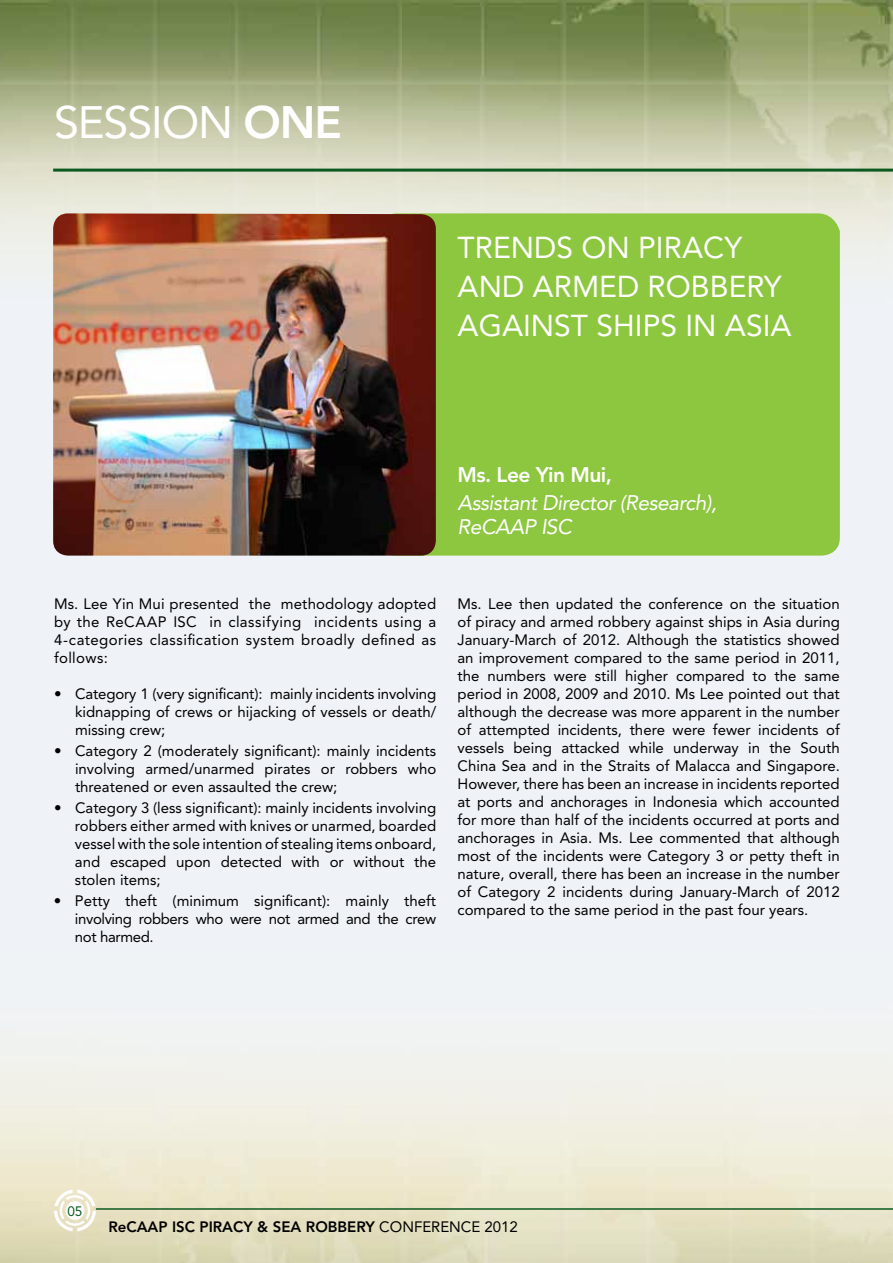
<style>
.page{position:relative;width:893px;height:1263px;background:#fff}
.page>*{position:absolute;margin:0;border:0;box-sizing:border-box;transform-origin:0 0}
.t1{font:45px "Avenir LT Std";color:#fff}
.t2{font:30px/39px "Avenir LT Std";color:#fff}
.t3{font:italic 21px/24px "Avenir LT Std";letter-spacing:-.025em;color:#fff}
.t4{font:800 21px "Avenir LT Std";color:#fff}
.t5{font:15px/18px "Avenir LT Std";color:#000;text-align:justify}
.t6{font:800 15px "Avenir LT Std";color:#000}
.t7{font:13.65px "Avenir LT Std";color:#0a5a1f}
.s1{font-weight:800}
.s2{font-weight:400}
</style>
<div class="page">
<img style="left:0;top:0;width:893px;height:176px">
<div style="left:436px;top:213px;width:404px;height:343px;background:#8dc63f"></div>
<img style="left:53px;top:213px;width:383px;height:343px">
<hr style="left:53px;top:169px;width:840px;height:3px;background:#0a5a1f">
<svg style="left:54px;top:1190px;width:42px;height:41px"></svg>
<hr style="left:96px;top:1208px;width:797px;height:2px;background:#0a5a1f">
<h1 class="t1" style="left:54px;top:96px;width:290px">session <span class="s1">one</span></h1>
<h2 class="t2" style="left:458px;top:228px;width:326px">Trends on Pi racy and Arm ed Robbery<br>Agai nst Ships</h2>
<h2 class="t2" style="left:685px;top:306px;width:77px">in Asia</h2>
<h3 class="t4" style="left:458px;top:462px;width:156px">Ms. Lee Yin M ui,</h3>
<h3 class="t3" style="left:458px;top:491px;width:261px">Assistant Director (Research),<br>ReCAAP ISC</h3>
<p class="t5" style="left:54px;top:595px;width:384px">Ms. Lee Yin Mui presented the methodology adopted by the ReCAAP ISC in classifying incidents using a 4-categories classification system broadly defined as follows:</p>
<p class="t5" style="left:75px;top:685px;width:363px;text-indent:-21px">• Category 1 (very significant): mainly incidents involving kidnapping of crews or hijacking of vessels or death/ missing crew;</p>
<p class="t5" style="left:75px;top:742px;width:363px;text-indent:-21px">• Category 2 (moderately significant): mainly incidents involving armed/unarmed pirates or robbers who threatened or even assaulted the crew;</p>
<p class="t5" style="left:75px;top:799px;width:363px;text-indent:-21px">• Category 3 (less significant): mainly incidents involving robbers either armed with knives or unarmed, boarded vessel with the sole intention of stealing items onboard, and escaped upon detected with or without the stolen items;</p>
<p class="t5" style="left:75px;top:892px;width:363px;text-indent:-21px">• Petty theft (minimum significant): mainly theft involving robbers who were not armed and the crew not harmed.</p>
<p class="t5" style="left:457px;top:595px;width:384px">Ms. Lee then updated the conference on the situation of piracy and armed robbery against ships in Asia during January-March of 2012. Although the statistics showed an improvement compared to the same period in 2011, the numbers were still higher compared to the same period in 2008, 2009 and 2010. Ms Lee pointed out that although the decrease was more apparent in the number of attempted incidents, there were fewer incidents of vessels being attacked while underway in the South China Sea and in the Straits of Malacca and Singapore.<br>H owever, there has been an increase in incidents reported at ports and anchorages in Indonesia which accounted for more than half of the incidents occurred at ports and anchorages in Asia. Ms. Lee commented that although most of the incidents were Category 3 or petty theft in nature, overall, there has been an increase in the number of Category 2 incidents during January-March of 2012 compared to the same period in the past four years.</p>
<p class="t7" style="left:68px;top:1203px;width:16px">05</p>
<p class="t6" style="left:108px;top:1218px;width:282px">ReCAAP ISC PIRACY &amp; SEA RO BBERY <span class="s2">CONFERENCE</span></p>
<p class="t5" style="left:485px;top:1218px;width:35px">2012</p>
</div>
